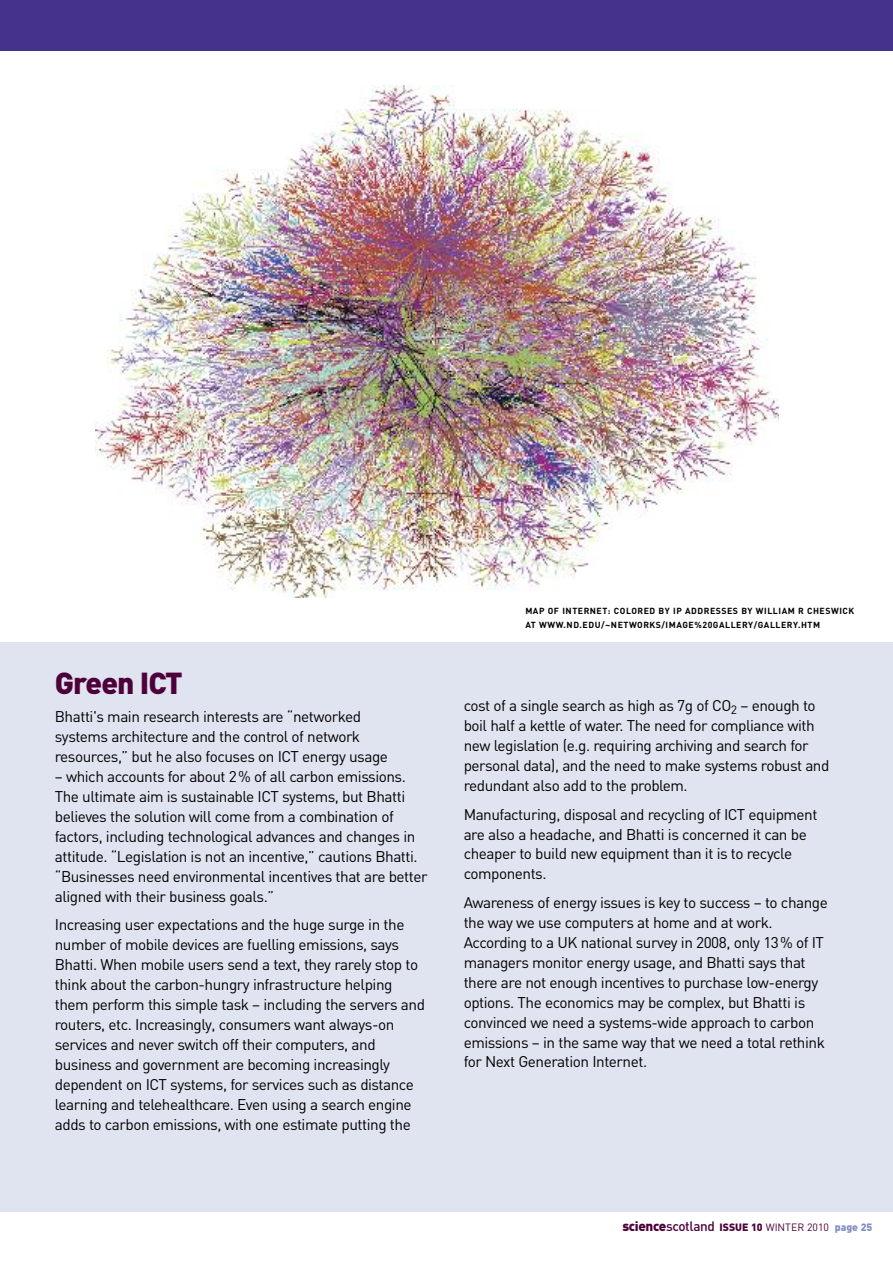
<style>
.page{position:relative;width:893px;height:1263px;background:#fff}
.page>*{position:absolute;margin:0;border:0;box-sizing:border-box;transform-origin:0 0}
.t1{font:900 30px "DIN";letter-spacing:-.035em;color:#4d0039}
.t2{font:15.3px/20px "DIN";letter-spacing:-.03em;color:#000}
.t3{font:10.5px "DIN";color:#4d0039}
.t4{font:700 8.7px/14px "DIN";letter-spacing:.06em;color:#000}
.s1{font-weight:900;font-size:13.5px}
.s2{font-weight:500;font-size:13.5px}
.s3{font-weight:900}
.s4{font-weight:900;color:#838ec3}
</style>
<div class="page">
<div style="left:0;top:639px;width:893px;height:573px;background:#e0e3f0"></div>
<div style="left:0;top:0;width:893px;height:51px;background:#45328d"></div>
<div style="left:0;top:51px;width:893px;height:591px;background:#fff"></div>
<img style="left:96px;top:85px;width:682px;height:512px">
<h1 class="t1" style="left:55px;top:665px;width:129px">Green ICT</h1>
<p class="t2" style="left:55px;top:706px;width:335px">Bhatti's main research interests are “networked systems architecture and the control of network resources,” but he also focuses on ICT energy usage</p>
<p class="t2" style="left:55px;top:766px;width:374px">– which accounts for about 2% of all carbon emissions.<br>The ultimate aim is sustainable ICT systems, but Bhatti believes the solution will come from a combination of factors, including technological advances and changes in attitude. “Legislation is not an incentive,” cautions Bhatti. “Businesses need environmental incentives that are better aligned with their business goals.”</p>
<p class="t2" style="left:55px;top:914px;width:372px">Increasing user expectations and the huge surge in the number of mobile devices are fuelling emissions, says Bhatti. When mobile users send a text, they rarely stop to think about the carbon-hungry infrastructure helping them perform this simple task – including the servers and routers, etc. Increasingly, consumers want always-on services and never switch off their computers, and business and government are becoming increasingly dependent on ICT systems, for services such as distance learning and telehealthcare. Even using a search engine adds to carbon emissions, with one estimate putting the</p>
<p class="t4" style="left:525px;top:604px;width:330px">MAP OF INTERNET: COLORED BY IP ADDRESSES BY WILLIAM R CHESWICK<br>AT WWW.ND.EDU/~NETWORKS/IMAGE%20GALLERY/GALLERY.HTM</p>
<p class="t2" style="left:464px;top:695px;width:367px">cost of a single search as high as 7g of CO<sub>2</sub> – enough to boil half a kettle of water. The need for compliance with new legislation (e.g. requiring archiving and search for personal data), and the need to make systems robust and redundant also add to the problem.</p>
<p class="t2" style="left:464px;top:804px;width:355px">Manufacturing, disposal and recycling of ICT equipment are also a headache, and Bhatti is concerned it can be cheaper to build new equipment than it is to recycle components.</p>
<p class="t2" style="left:464px;top:892px;width:366px">Awareness of energy issues is key to success – to change the way we use computers at home and at work.<br>According to a UK national survey in 2008, only 13% of IT managers monitor energy usage, and Bhatti says that there are not enough incentives to purchase low-energy options. The economics may be complex, but Bhatti is convinced we need a systems-wide approach to carbon emissions – in the same way that we need a total rethink for Next Generation Internet.</p>
<p class="t3" style="left:622px;top:1221px;width:251px"><span class="s1">science</span><span class="s2">scotland</span> <span class="s3">ISSUE 10</span> WINTER 2010 <span class="s4">page 25</span></p>
</div>
